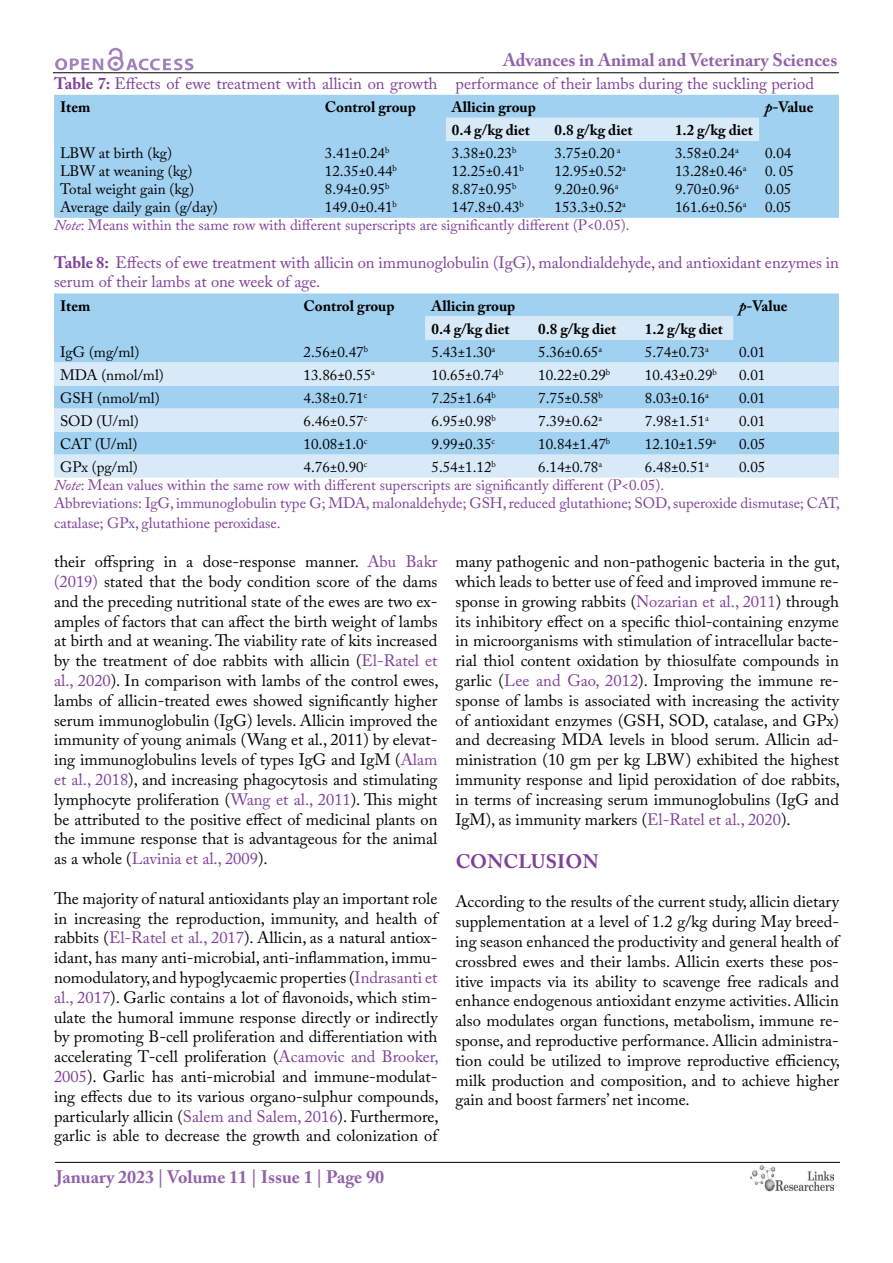
<style>
.page{position:relative;width:893px;height:1263px;background:#fff}
.page>*{position:absolute;margin:0;border:0;box-sizing:border-box;transform-origin:0 0}
.t1{font:700 19.5px "Adobe Caslon Pro";letter-spacing:.015em;color:#7f3f98}
.t2{font:700 18px "Adobe Caslon Pro";color:#9161a9}
.t3{font:16.5px/19.8px "Adobe Caslon Pro";color:#000;text-align:justify}
.t4{font:16.5px/19.8px "Adobe Caslon Pro";color:#7f3f98}
.t5{font:15px/18px "Adobe Caslon Pro";color:#000}
.t6{font:15px/18px "Adobe Caslon Pro";color:#7f3f98}
.t7{font:700 15px "Adobe Caslon Pro";color:#000}
.s1{font-weight:700}
.s2{font-style:italic}
.s3{color:#7f3f98}
</style>
<div class="page">
<hr style="left:53px;top:72px;width:786px;height:1px;background:#000">
<hr style="left:55px;top:1162px;width:785px;height:1px;background:#000">
<svg style="left:55px;top:48px;width:138px;height:23px"></svg>
<img style="left:750px;top:1166px;width:83px;height:26px">
<div style="left:54px;top:95px;width:785px;height:123px;background:#a1d1f0"></div>
<div style="left:446px;top:118px;width:313px;height:23px;background:#d8eaf8"></div>
<div style="left:54px;top:293px;width:785px;height:23px;background:#a1d1f0"></div>
<svg style="left:54px;top:316px;width:785px;height:162px;background:#bcddf3"></svg>
<p class="t2" style="left:503px;top:50px;width:336px">Advances in Animal and Veterinary Sciences</p>
<p class="t4" style="left:54px;top:73px;width:761px"><span class="s1">Table 7:</span> Effects of ewe treatment with allicin on growth performance of their lambs during the suckling period</p>
<p class="t7" style="left:60px;top:98px;width:32px">Item</p>
<p class="t7" style="left:325px;top:98px;width:92px">Control group</p>
<p class="t7" style="left:452px;top:98px;width:85px">Allicin group</p>
<p class="t7" style="left:765px;top:98px;width:50px"><span class="s2">p</span>-Value</p>
<p class="t7" style="left:452px;top:121px;width:80px">0.4 g/kg diet</p>
<p class="t7" style="left:555px;top:121px;width:80px">0.8 g/kg diet</p>
<p class="t7" style="left:675px;top:121px;width:79px">1.2 g/kg diet</p>
<p class="t5" style="left:60px;top:144px;width:159px">LBW at birth (kg)<br>LBW at weaning (kg)<br>Total weight gain (kg)<br>Average daily gain (g/day)</p>
<p class="t5" style="left:325px;top:144px;width:74px">3.41±0.24<sup>b<br></sup>12.35±0.44<sup>b<br></sup>8.94±0.95<sup>b<br></sup>149.0±0.41<sup>b</sup></p>
<p class="t5" style="left:452px;top:144px;width:74px">3.38±0.23<sup>b<br></sup>12.25±0.41<sup>b<br></sup>8.87±0.95<sup>b<br></sup>147.8±0.43<sup>b</sup></p>
<p class="t5" style="left:555px;top:144px;width:73px">3.75±0.20 <sup>a<br></sup>12.95±0.52<sup>a<br></sup>9.20±0.96<sup>a<br></sup>153.3±0.52<sup>a</sup></p>
<p class="t5" style="left:675px;top:144px;width:73px">3.58±0.24<sup>a<br></sup>13.28±0.46<sup>a<br></sup>9.70±0.96<sup>a<br></sup>161.6±0.56<sup>a</sup></p>
<p class="t5" style="left:765px;top:144px;width:28px">0.04</p>
<p class="t5" style="left:765px;top:162px;width:31px">0. 05<br>0.05<br>0.05</p>
<p class="t6" style="left:54px;top:216px;width:577px"><span class="s2">Note</span>: Means within the same row with different superscripts are significantly different (P&lt;0.05).</p>
<p class="t4" style="left:54px;top:252px;width:786px"><span class="s1">Table 8:</span> Effects of ewe treatment with allicin on immunoglobulin (IgG), malondialdehyde, and antioxidant enzymes in serum of their lambs at one week of age.</p>
<p class="t7" style="left:60px;top:297px;width:32px">Item</p>
<p class="t7" style="left:304px;top:297px;width:92px">Control group</p>
<p class="t7" style="left:431px;top:297px;width:85px">Allicin group</p>
<p class="t7" style="left:739px;top:297px;width:50px"><span class="s2">p</span>-Value</p>
<p class="t7" style="left:431px;top:320px;width:80px">0.4 g/kg diet</p>
<p class="t7" style="left:538px;top:320px;width:80px">0.8 g/kg diet</p>
<p class="t7" style="left:645px;top:320px;width:80px">1.2 g/kg diet</p>
<p class="t5" style="left:60px;top:342px;width:81px">IgG (mg/ml)</p>
<p class="t5" style="left:304px;top:342px;width:66px">2.56±0.47<sup>b</sup></p>
<p class="t5" style="left:431px;top:342px;width:65px">5.43±1.30<sup>a</sup></p>
<p class="t5" style="left:538px;top:342px;width:65px">5.36±0.65<sup>a</sup></p>
<p class="t5" style="left:645px;top:342px;width:65px">5.74±0.73<sup>a</sup></p>
<p class="t5" style="left:739px;top:342px;width:28px">0.01</p>
<p class="t5" style="left:60px;top:365px;width:105px">MDA (nmol/ml)</p>
<p class="t5" style="left:304px;top:365px;width:73px">13.86±0.55<sup>a</sup></p>
<p class="t5" style="left:431px;top:365px;width:74px">10.65±0.74<sup>b</sup></p>
<p class="t5" style="left:538px;top:365px;width:74px">10.22±0.29<sup>b</sup></p>
<p class="t5" style="left:645px;top:365px;width:74px">10.43±0.29<sup>b</sup></p>
<p class="t5" style="left:739px;top:365px;width:28px">0.01</p>
<p class="t5" style="left:60px;top:388px;width:101px">GSH (nmol/ml)</p>
<p class="t5" style="left:304px;top:388px;width:65px">4.38±0.71<sup>c</sup></p>
<p class="t5" style="left:431px;top:388px;width:66px">7.25±1.64<sup>b</sup></p>
<p class="t5" style="left:538px;top:388px;width:66px">7.75±0.58<sup>b</sup></p>
<p class="t5" style="left:645px;top:388px;width:65px">8.03±0.16<sup>a</sup></p>
<p class="t5" style="left:739px;top:388px;width:28px">0.01</p>
<p class="t5" style="left:60px;top:411px;width:80px">SOD (U/ml)</p>
<p class="t5" style="left:304px;top:411px;width:65px">6.46±0.57<sup>c</sup></p>
<p class="t5" style="left:431px;top:411px;width:66px">6.95±0.98<sup>b</sup></p>
<p class="t5" style="left:538px;top:411px;width:65px">7.39±0.62<sup>a</sup></p>
<p class="t5" style="left:645px;top:411px;width:65px">7.98±1.51<sup>a</sup></p>
<p class="t5" style="left:739px;top:411px;width:28px">0.01</p>
<p class="t5" style="left:60px;top:434px;width:79px">CAT (U/ml)</p>
<p class="t5" style="left:304px;top:434px;width:65px">10.08±1.0<sup>c</sup></p>
<p class="t5" style="left:431px;top:434px;width:65px">9.99±0.35<sup>c</sup></p>
<p class="t5" style="left:538px;top:434px;width:74px">10.84±1.47<sup>b</sup></p>
<p class="t5" style="left:645px;top:434px;width:73px">12.10±1.59<sup>a</sup></p>
<p class="t5" style="left:739px;top:434px;width:28px">0.05</p>
<p class="t5" style="left:60px;top:457px;width:79px">GPx (pg/ml)</p>
<p class="t5" style="left:304px;top:457px;width:65px">4.76±0.90<sup>c</sup></p>
<p class="t5" style="left:431px;top:457px;width:66px">5.54±1.12<sup>b</sup></p>
<p class="t5" style="left:538px;top:457px;width:65px">6.14±0.78<sup>a</sup></p>
<p class="t5" style="left:645px;top:457px;width:65px">6.48±0.51<sup>a</sup></p>
<p class="t5" style="left:739px;top:457px;width:28px">0.05</p>
<p class="t6" style="left:54px;top:475px;width:787px"><span class="s2">Note</span>: Mean values within the same row with different superscripts are significantly different (P&lt;0.05).<br>Abbreviations: IgG, immunoglobulin type G; MDA, malonaldehyde; GSH, reduced glutathione; SOD, superoxide dismutase; CAT,</p>
<p class="t6" style="left:54px;top:513px;width:228px">catalase; GPx, glutathione peroxidase.</p>
<p class="t3" style="left:54px;top:551px;width:386px">their offspring in a dose-response manner. <span class="s3">Abu Bakr (2019)</span> stated that the body condition score of the dams and the preceding nutritional state of the ewes are two ex&shy;amples of factors that can affect the birth weight of lambs at birth and at weaning. The viability rate of kits increased by the treatment of doe rabbits with allicin (<span class="s3">El-Ratel et al., 2020</span>). In comparison with lambs of the control ewes, lambs of allicin-treated ewes showed significantly higher serum immunoglobulin (IgG) levels. Allicin improved the immunity of young animals (Wang et al., 2011) by elevat&shy;ing immunoglobulins levels of types IgG and IgM (<span class="s3">Alam et al., 2018</span>), and increasing phagocytosis and stimulating lymphocyte proliferation (<span class="s3">Wang et al., 2011</span>). This might be attributed to the positive effect of medicinal plants on the immune response that is advantageous for the animal as a whole (<span class="s3">Lavinia et al., 2009</span>).</p>
<p class="t3" style="left:54px;top:888px;width:386px">The majority of natural antioxidants play an important role in increasing the reproduction, immunity, and health of rabbits (<span class="s3">El-Ratel et al., 2017</span>). Allicin, as a natural antiox&shy;idant, has many anti-microbial, anti-inflammation, immu&shy;nomodulatory, and hypoglycaemic properties (<span class="s3">Indrasanti et al., 2017</span>). Garlic contains a lot of flavonoids, which stim&shy;ulate the humoral immune response directly or indirectly by promoting B-cell proliferation and differentiation with accelerating T-cell proliferation (<span class="s3">Acamovic and Brooker, 2005</span>). Garlic has anti-microbial and immune-modulat&shy;ing effects due to its various organo-sulphur compounds, particularly allicin (<span class="s3">Salem and Salem, 2016</span>). Furthermore, garlic is able to decrease the growth and colonization of</p>
<p class="t3" style="left:455px;top:551px;width:386px">many pathogenic and non-pathogenic bacteria in the gut, which leads to better use of feed and improved immune re&shy;sponse in growing rabbits (<span class="s3">Nozarian et al., 2011</span>) through its inhibitory effect on a specific thiol-containing enzyme in microorganisms with stimulation of intracellular bacte&shy;rial thiol content oxidation by thiosulfate compounds in garlic (<span class="s3">Lee and Gao, 2012</span>). Improving the immune re&shy;sponse of lambs is associated with increasing the activity of antioxidant enzymes (GSH, SOD, catalase, and GPx) and decreasing MDA levels in blood serum. Allicin ad&shy;ministration (10 gm per kg LBW) exhibited the highest immunity response and lipid peroxidation of doe rabbits, in terms of increasing serum immunoglobulins (IgG and IgM), as immunity markers (<span class="s3">El-Ratel et al., 2020</span>).</p>
<p class="t1" style="left:456px;top:850px;width:144px">CONCLUSION</p>
<p class="t3" style="left:455px;top:892px;width:386px">According to the results of the current study, allicin dietary supplementation at a level of 1.2 g/kg during May breed&shy;ing season enhanced the productivity and general health of crossbred ewes and their lambs. Allicin exerts these pos&shy;itive impacts via its ability to scavenge free radicals and enhance endogenous antioxidant enzyme activities. Allicin also modulates organ functions, metabolism, immune re&shy;sponse, and reproductive performance. Allicin administra&shy;tion could be utilized to improve reproductive efficiency, milk production and composition, and to achieve higher gain and boost farmers’ net income.</p>
<p class="t2" style="left:56px;top:1166px;width:329px">January 2023 | Volume 11 | Issue 1 | Page 90</p>
</div>
